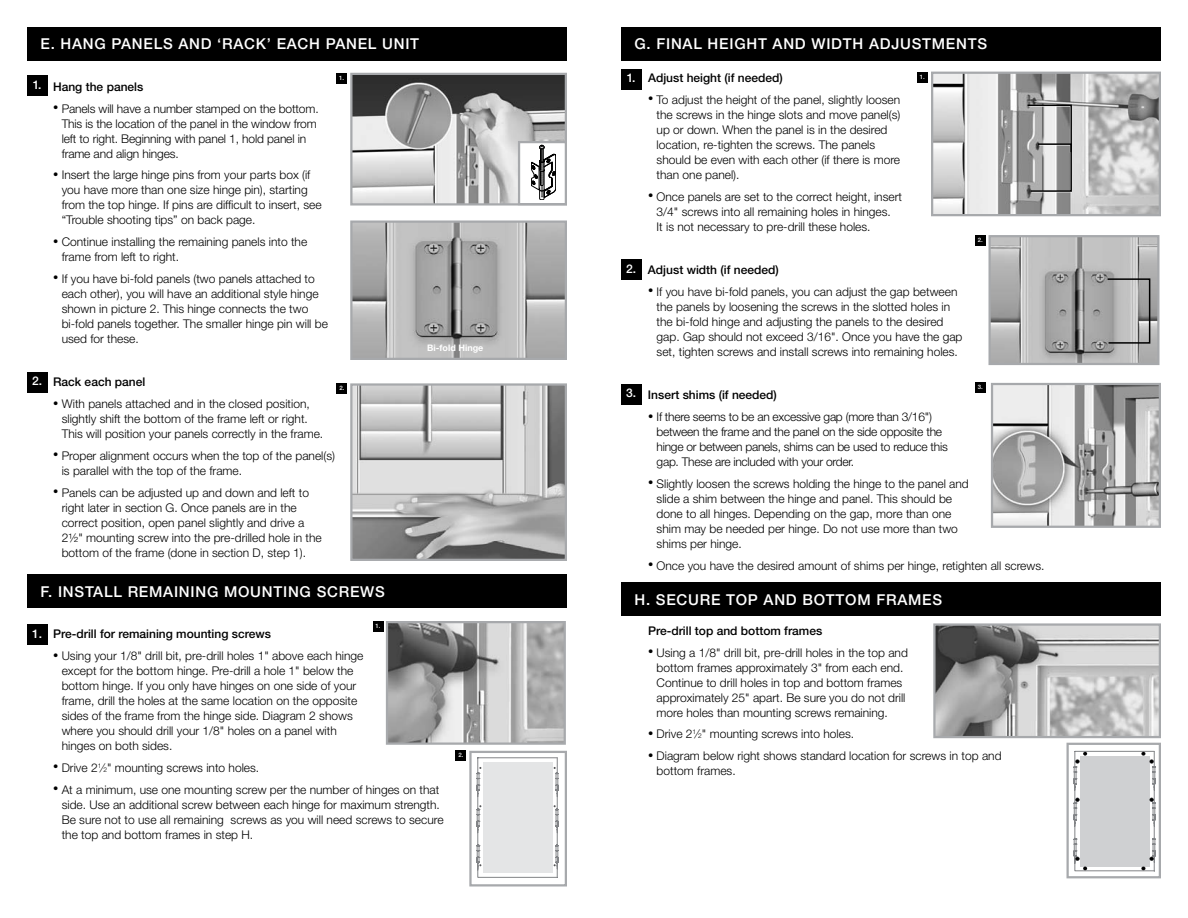
<style>
.page{position:relative;width:1188px;height:918px;background:#fff}
.page>*{position:absolute;margin:0;border:0;box-sizing:border-box;transform-origin:0 0}
.t1{font:500 15px "Helvetica Neue LT Std";letter-spacing:.05em;color:#fff}
.t2{font:300 12px/15px "Helvetica Neue LT Std";color:#000}
.t3{font:300 12px/15px "Helvetica Neue LT Std";letter-spacing:-.02em;color:#000}
.t4{font:500 12px "Helvetica Neue LT Std";color:#000}
.t5{font:500 12px "Helvetica Neue LT Std";color:#fff}
.t6{font:700 9px "Helvetica Neue LT Std";color:#fff}
.t7{font:500 6px "Helvetica Neue LT Std";color:#fff}
.s1{font-size:10.5px}
.s2{font-size:6.6px}
</style>
<div class="page">
<div style="left:27px;top:27px;width:540px;height:34px;background:#000"></div>
<img style="left:353px;top:76px;width:211px;height:127px">
<div style="left:350px;top:73px;width:217px;height:133px;border:2px solid #a7a9ac"></div>
<img style="left:353px;top:223px;width:211px;height:134px">
<div style="left:350px;top:220px;width:217px;height:140px;border:2px solid #a7a9ac"></div>
<img style="left:353px;top:386px;width:211px;height:172px">
<div style="left:350px;top:383px;width:217px;height:178px;border:2px solid #a7a9ac"></div>
<div style="left:27px;top:574px;width:540px;height:34px;background:#000"></div>
<img style="left:389px;top:624px;width:174px;height:118px">
<div style="left:386px;top:621px;width:180px;height:124px;border:2px solid #a7a9ac"></div>
<svg style="left:476px;top:757px;width:83px;height:121px;background:#e1e2e3"></svg>
<div style="left:469px;top:751px;width:98px;height:135px;border:2px solid #a7a9ac"></div>
<div style="left:621px;top:27px;width:540px;height:34px;background:#000"></div>
<img style="left:991px;top:238px;width:166px;height:124px">
<div style="left:988px;top:235px;width:172px;height:130px;border:2px solid #a7a9ac"></div>
<img style="left:994px;top:386px;width:164px;height:139px">
<div style="left:991px;top:383px;width:170px;height:145px;border:2px solid #a7a9ac"></div>
<div style="left:621px;top:583px;width:540px;height:33px;background:#000"></div>
<img style="left:936px;top:626px;width:222px;height:109px">
<div style="left:933px;top:623px;width:228px;height:115px;border:2px solid #a7a9ac"></div>
<svg style="left:1073px;top:751px;width:83px;height:121px;background:#cecfd1"></svg>
<div style="left:1066px;top:743px;width:95px;height:135px;border:2px solid #a7a9ac"></div>
<div style="left:519px;top:142px;width:47px;height:62px;background:#fff"></div>
<svg style="left:531px;top:145px;width:25px;height:55px"></svg>
<div style="left:518px;top:141px;width:49px;height:64px;border:2px solid #a7a9ac"></div>
<img style="left:934px;top:75px;width:224px;height:138px">
<div style="left:931px;top:72px;width:230px;height:144px;border:2px solid #a7a9ac"></div>
<svg style="left:1026px;top:104px;width:47px;height:89px;background:#a3a3a3"></svg>
<svg style="left:1106px;top:278px;width:45px;height:66px;background:#a6a6a6"></svg>
<div style="left:27px;top:76px;width:20px;height:20px;background:#000"></div>
<div style="left:27px;top:372px;width:20px;height:20px;background:#000"></div>
<div style="left:27px;top:625px;width:20px;height:20px;background:#000"></div>
<div style="left:621px;top:69px;width:20px;height:21px;background:#000"></div>
<div style="left:621px;top:260px;width:20px;height:20px;background:#000"></div>
<div style="left:621px;top:384px;width:20px;height:20px;background:#000"></div>
<div style="left:337px;top:74px;width:10px;height:10px;background:#000"></div>
<div style="left:337px;top:384px;width:10px;height:10px;background:#000"></div>
<div style="left:373px;top:622px;width:10px;height:10px;background:#000"></div>
<div style="left:917px;top:72px;width:10px;height:10px;background:#000"></div>
<div style="left:975px;top:236px;width:11px;height:10px;background:#000"></div>
<div style="left:975px;top:383px;width:11px;height:10px;background:#000"></div>
<div style="left:456px;top:751px;width:10px;height:10px;background:#000"></div>
<p class="t1" style="left:40px;top:35px;width:32px">E. Han</p>
<p class="t1" style="left:94px;top:35px;width:28px">g Panels</p>
<p class="t1" style="left:178px;top:35px;width:169px">an d ‘rack’ Each panel</p>
<p class="t1" style="left:382px;top:35px;width:21px">Unit</p>
<p class="t4" style="left:53px;top:79px;width:92px">Hang the panels</p>
<p class="t2" style="left:62px;top:100px;width:259px;text-indent:-9px"><span class="s1">•</span> Panels will have a number stamped on the bottom.<br>This is the location of the panel in the window from left to right. Beginning with panel 1, hold panel in frame and align hinges.</p>
<p class="t2" style="left:62px;top:167px;width:262px;text-indent:-9px"><span class="s1">•</span> Insert the large hinge pins from your parts box (if you have more than one size hinge pin), starting from the top hinge. If pins are difficult to insert, see “Trouble shooting tips” on back page.</p>
<p class="t2" style="left:62px;top:234px;width:247px;text-indent:-9px"><span class="s1">•</span> Continue installing the remaining panels into the frame from left to right.</p>
<p class="t2" style="left:62px;top:271px;width:268px;text-indent:-9px"><span class="s1">•</span> If you have bi-fold panels (two panels attached to each other), you will have an additional style hinge shown in picture 2. This hinge connects the two bi-fold panels together. The smaller hinge pin will be used for these.</p>
<p class="t4" style="left:53px;top:375px;width:94px">Rack each panel</p>
<p class="t2" style="left:62px;top:396px;width:263px;text-indent:-9px"><span class="s1">•</span> With panels attached and in the closed position, slightly shift the bottom of the frame left or right.<br>This will position your panels correctly in the frame.</p>
<p class="t2" style="left:62px;top:448px;width:275px;text-indent:-9px"><span class="s1">•</span> Proper alignment occurs when the top of the panel(s) is parallel with the top of the frame.</p>
<p class="t2" style="left:62px;top:484px;width:262px;text-indent:-9px"><span class="s1">•</span> Panels can be adjusted up and down and left to right later in section G. Once panels are in the correct position, open panel slightly and drive a 2½" mounting screw into the pre-drilled hole in the bottom of the frame (done in section D, step 1).</p>
<p class="t1" style="left:40px;top:582px;width:346px">F. INSTALL REMAINING MOUNTING SCREWS</p>
<p class="t4" style="left:53px;top:627px;width:219px">Pre-drill for remaining mounting screws</p>
<p class="t2" style="left:62px;top:648px;width:303px;text-indent:-9px"><span class="s1">•</span> Using your 1/8" drill bit, pre-drill holes 1" above each hinge except for the bottom hinge. Pre-drill a hole 1" below the bottom hinge. If you only have hinges on one side of your frame, drill the holes at the same location on the opposite sides of the frame from the hinge side. Diagram 2 shows where you should drill your 1/8" holes on a panel with hinges on both sides.</p>
<p class="t2" style="left:53px;top:760px;width:208px"><span class="s1">•</span> Drive 2<sup>1</sup>⁄<span class="s2">2</span>" mounting screws into holes.</p>
<p class="t2" style="left:62px;top:781px;width:383px;text-indent:-9px"><span class="s1">•</span> At a minimum, use one mounting screw per the number of hinges on that side. Use an additional screw between each hinge for maximum strength.<br>Be sure not to use all remaining screws as you will need screws to secure the top and bottom frames in step H.</p>
<p class="t7" style="left:339px;top:75px;width:7px">1.</p>
<p class="t5" style="left:33px;top:77px;width:10px">1.</p>
<p class="t6" style="left:427px;top:342px;width:58px">Bi-fold Hinge</p>
<p class="t5" style="left:32px;top:373px;width:12px">2.</p>
<p class="t7" style="left:339px;top:384px;width:7px">2.</p>
<p class="t7" style="left:376px;top:622px;width:7px">1.</p>
<p class="t5" style="left:32px;top:626px;width:12px">1.</p>
<p class="t7" style="left:458px;top:752px;width:7px">2.</p>
<p class="t1" style="left:634px;top:35px;width:42px">G. Final</p>
<p class="t1" style="left:708px;top:35px;width:205px">height and width adjustments</p>
<p class="t5" style="left:627px;top:71px;width:10px">1.</p>
<p class="t5" style="left:626px;top:261px;width:12px">2.</p>
<p class="t5" style="left:626px;top:385px;width:12px">3.</p>
<p class="t4" style="left:648px;top:71px;width:136px">Adjust height (if needed)</p>
<p class="t2" style="left:657px;top:92px;width:245px;text-indent:-9px"><span class="s1">•</span> To adjust the height of the panel, slightly loosen the screws in the hinge slots and move panel(s) up or down. When the panel is in the desired location, re-tighten the screws. The panels should be even with each other (if there is more than one panel).</p>
<p class="t2" style="left:657px;top:189px;width:247px;text-indent:-9px"><span class="s1">•</span> Once panels are set to the correct height, insert<br>3/4" screws into all remaining holes in hinges.<br>It is not necessary to pre-drill these holes.</p>
<p class="t4" style="left:648px;top:263px;width:132px">Adjust width (if needed)</p>
<p class="t2" style="left:657px;top:284px;width:307px;text-indent:-9px"><span class="s1">•</span> If you have bi-fold panels, you can adjust the gap between the panels by loosening the screws in the slotted holes in the bi-fold hinge and adjusting the panels to the desired gap. Gap should not exceed 3/16". Once you have the gap set, tighten screws and install screws into remaining holes.</p>
<p class="t4" style="left:648px;top:388px;width:130px">Insert shims (if needed)</p>
<p class="t3" style="left:657px;top:409px;width:293px;text-indent:-9px"><span class="s1">•</span> If there seems to be an excessive gap (more than 3/16") between the frame and the panel on the side opposite the hinge or between panels, shims can be used to reduce this gap. These are included with your order.</p>
<p class="t2" style="left:657px;top:476px;width:314px;text-indent:-9px"><span class="s1">•</span> Slightly loosen the screws holding the hinge to the panel and slide a shim between the hinge and panel. This should be done to all hinges. Depending on the gap, more than one shim may be needed per hinge. Do not use more than two shims per hinge.</p>
<p class="t2" style="left:648px;top:558px;width:398px"><span class="s1">•</span> Once you have the desired amount of shims per hinge, retighten all screws.</p>
<p class="t7" style="left:920px;top:73px;width:7px">1.</p>
<p class="t7" style="left:978px;top:236px;width:7px">2.</p>
<p class="t7" style="left:978px;top:384px;width:7px">3.</p>
<p class="t1" style="left:634px;top:590px;width:65px">H. Secure</p>
<p class="t1" style="left:726px;top:590px;width:100px">Top an d Bottom</p>
<p class="t1" style="left:876px;top:590px;width:22px">Frames</p>
<p class="t4" style="left:648px;top:623px;width:176px">Pre-drill top and bottom frames</p>
<p class="t2" style="left:657px;top:645px;width:253px;text-indent:-9px"><span class="s1">•</span> Using a 1/8" drill bit, pre-drill holes in the top and bottom frames approximately 3" from each end.<br>Continue to drill holes in top and bottom frames approximately 25" apart. Be sure you do not drill more holes than mounting screws remaining.</p>
<p class="t2" style="left:648px;top:726px;width:208px"><span class="s1">•</span> Drive 2<sup>1</sup>⁄<span class="s2">2</span>" mounting screws into holes.</p>
<p class="t2" style="left:657px;top:748px;width:346px;text-indent:-9px"><span class="s1">•</span> Diagram below right shows standard location for screws in top and bottom frames.</p>
</div>
